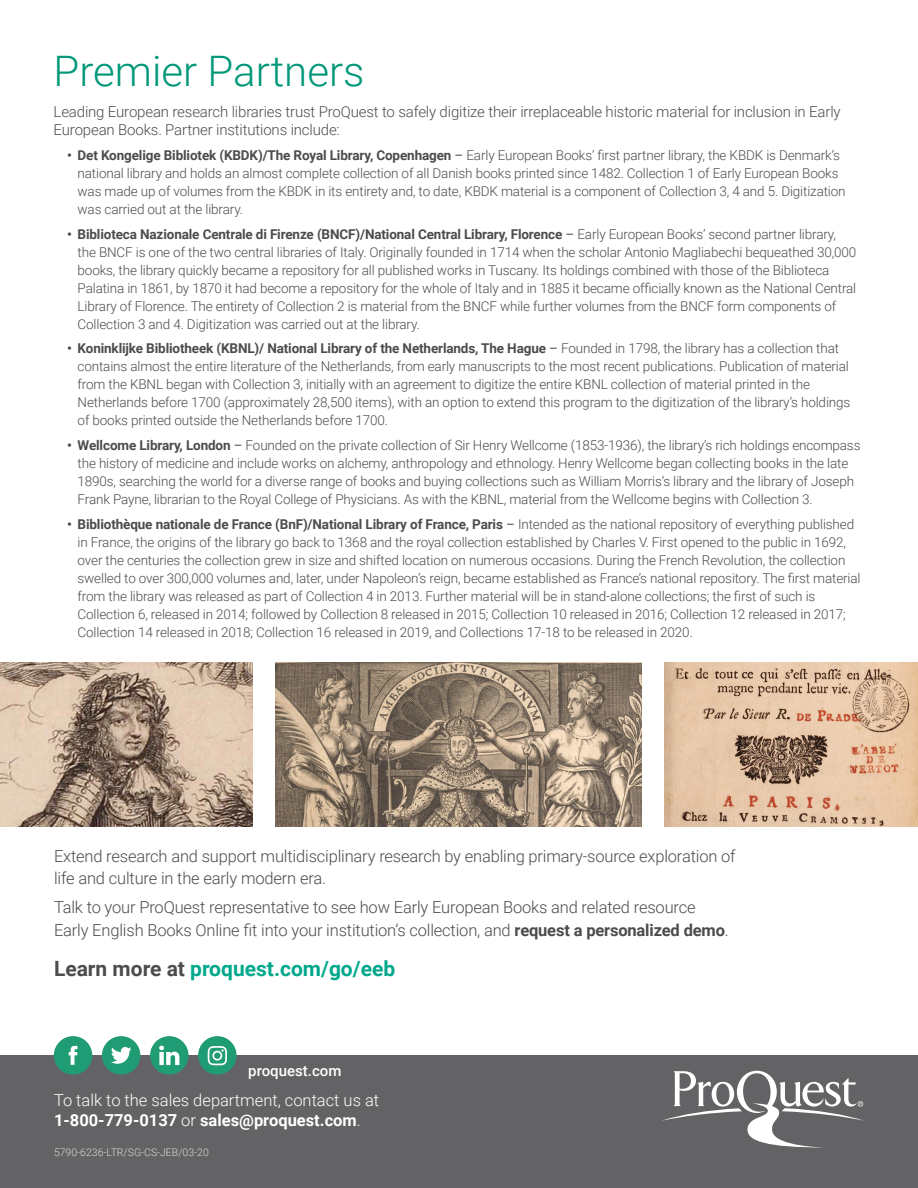
<style>
.page{position:relative;width:918px;height:1188px;background:#fff}
.page>*{position:absolute;margin:0;border:0;box-sizing:border-box;transform-origin:0 0}
.Heading_1{font:300 42px "Roboto";color:#009778}
.subhead_2{font:700 21px "Roboto";color:#00a88b}
.Bullets_Reversed{font:300 16.5px/22.5px "Roboto";letter-spacing:-.01em;color:#4b4c4d}
.Body_copy{font:300 16.5px/19.8px "Roboto";color:#fff}
.t1{font:300 15px/18px "Roboto";letter-spacing:-.01em;color:#4b4c4d}
.t2{font:500 15px "Roboto";color:#fff}
.t3{font:300 13.5px/18px "Roboto";letter-spacing:-.01em;color:#4b4c4d}
.code_number{font:300 10.5px "Roboto";color:#dcd8d7}
.s1{font-weight:700}
.s2{font-weight:400}
.s3{color:#4b4c4d}
</style>
<div class="page">
<img style="left:0;top:663px;width:252px;height:164px">
<img style="left:275px;top:663px;width:367px;height:164px">
<img style="left:664px;top:663px;width:254px;height:164px">
<div style="left:0;top:1055px;width:918px;height:133px;background:#636366"></div>
<div style="left:54px;top:1036px;width:38px;height:39px;background:#209c75;border-radius:50%"></div>
<svg style="left:69px;top:1046px;width:8px;height:19px"></svg>
<div style="left:102px;top:1036px;width:38px;height:39px;background:#209c75;border-radius:50%"></div>
<svg style="left:111px;top:1047px;width:21px;height:17px"></svg>
<div style="left:198px;top:1036px;width:39px;height:39px;background:#209c75;border-radius:50%"></div>
<svg style="left:208px;top:1046px;width:19px;height:19px"></svg>
<div style="left:150px;top:1036px;width:39px;height:39px;background:#209c75;border-radius:50%"></div>
<svg style="left:159px;top:1046px;width:20px;height:19px"></svg>
<svg style="left:662px;top:1070px;width:202px;height:77px"></svg>
<p class="Heading_1" style="left:54px;top:41px;width:312px">Premier Partners</p>
<p class="t1" style="left:54px;top:102px;width:789px">Leading European research libraries trust ProQuest to safely digitize their irreplaceable historic material for inclusion in Early<br>European Books. Partner institutions include:</p>
<p class="t3" style="left:78px;top:145px;width:770px;text-indent:-10px"><span class="s1">• Det Kongelige Bibliotek (KBDK)/The Royal Library, Copenhagen</span> <span class="s2">–</span> Early European Books’ first partner library, the KBDK is Denmark’s national library and holds an almost complete collection of all Danish books printed since 1482. Collection 1 of Early European Books was made up of volumes from the KBDK in its entirety and, to date, KBDK material is a component of Collection 3, 4 and 5. Digitization was carried out at the library.</p>
<p class="t3" style="left:78px;top:224px;width:780px;text-indent:-10px"><span class="s1">• Biblioteca Nazionale Centrale di Firenze (BNCF)/National Central Library, Florence</span> <span class="s2">–</span> Early European Books’ second partner library, the BNCF is one of the two central libraries of Italy. Originally founded in 1714 when the scholar Antonio Magliabechi bequeathed 30,000 books, the library quickly became a repository for all published works in Tuscany. Its holdings combined with those of the Biblioteca Palatina in 1861, by 1870 it had become a repository for the whole of Italy and in 1885 it became officially known as the National Central Library of Florence. The entirety of Collection 2 is material from the BNCF while further volumes from the BNCF form components of Collection 3 and 4. Digitization was carried out at the library.</p>
<p class="t3" style="left:78px;top:339px;width:774px;text-indent:-10px"><span class="s1">• Koninklijke Bibliotheek (KBNL)/ National Library of the Netherlands, The Hague</span> <span class="s2">–</span> Founded in 1798, the library has a collection that contains almost the entire literature of the Netherlands, from early manuscripts to the most recent publications. Publication of material from the KBNL began with Collection 3, initially with an agreement to digitize the entire KBNL collection of material printed in the Netherlands before 1700 (approximately 28,500 items), with an option to extend this program to the digitization of the library’s holdings of books printed outside the Netherlands before 1700.</p>
<p class="t3" style="left:78px;top:436px;width:784px;text-indent:-10px"><span class="s1">• Wellcome Library, London</span> <span class="s2">–</span> Founded on the private collection of Sir Henry Wellcome (1853-1936), the library’s rich holdings encompass the history of medicine and include works on alchemy, anthropology and ethnology. Henry Wellcome began collecting books in the late 1890s, searching the world for a diverse range of books and buying collections such as William Morris’s library and the library of Joseph Frank Payne, librarian to the Royal College of Physicians. As with the KBNL, material from the Wellcome begins with Collection 3.</p>
<p class="t3" style="left:78px;top:514px;width:785px;text-indent:-10px"><span class="s1">• Bibliothèque nationale de France (BnF)/National Library of France, Paris</span> <span class="s2">–</span> Intended as the national repository of everything published in France, the origins of the library go back to 1368 and the royal collection established by Charles V. First opened to the public in 1692, over the centuries the collection grew in size and shifted location on numerous occasions. During the French Revolution, the collection swelled to over 300,000 volumes and, later, under Napoleon’s reign, became established as France’s national repository. The first material from the library was released as part of Collection 4 in 2013. Further material will be in stand-alone collections; the first of such is Collection 6, released in 2014; followed by Collection 8 released in 2015; Collection 10 released in 2016; Collection 12 released in 2017; Collection 14 released in 2018; Collection 16 released in 2019, and Collections 17-18 to be released in 2020.</p>
<p class="Bullets_Reversed" style="left:54px;top:844px;width:683px">Extend research and support multidisciplinary research by enabling primary-source exploration of life and culture in the early modern era.</p>
<p class="Bullets_Reversed" style="left:54px;top:896px;width:676px">Talk to your ProQuest representative to see how Early European Books and related resource<br>Early English Books Online fit into your institution’s collection, and <span class="s1">request a personalized demo</span>.</p>
<p class="subhead_2" style="left:54px;top:954px;width:343px"><span class="s3">Learn more at</span> proquest.com/go/eeb</p>
<p class="t2" style="left:248px;top:1061px;width:95px">proquest.com</p>
<p class="Body_copy" style="left:54px;top:1090px;width:327px">To talk to the sales department, contact us at<br><span class="s1">1-800-779-0137</span> or <span class="s1">sales@proquest.com</span>.</p>
<p class="code_number" style="left:54px;top:1145px;width:156px">5790-6236-LTR/SG-CS-JEB/03-20</p>
</div>
